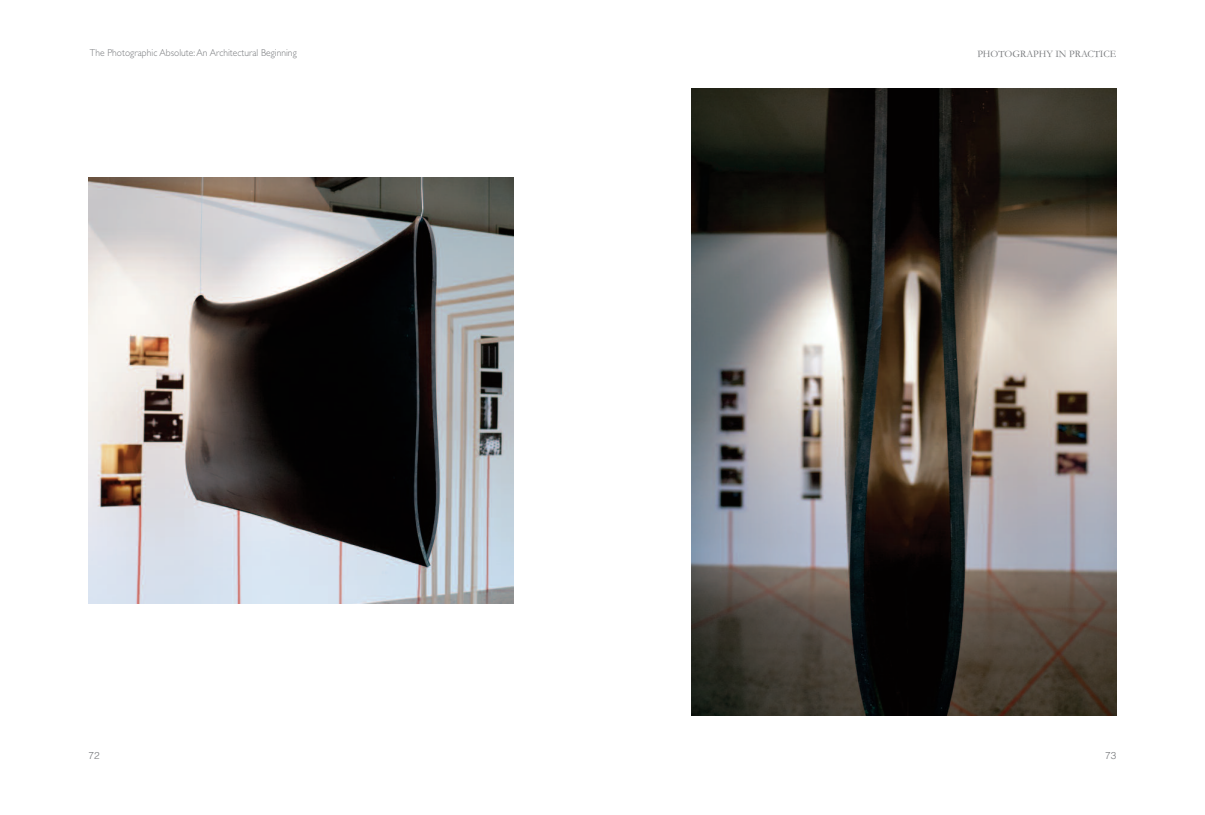
<style>
.page{position:relative;width:1205px;height:815px;background:#fff}
.page>*{position:absolute;margin:0;border:0;box-sizing:border-box;transform-origin:0 0}
.t1{font:300 10px "Gill Sans";letter-spacing:.005em;color:#76787b;scale:.95 1}
.t2{font:10px "Garamond";color:#76787b}
.t3{font:300 10px "Helvetica";color:#76787b}
</style>
<div class="page">
<img style="left:89px;top:178px;width:425px;height:425px">
<img style="left:691px;top:89px;width:425px;height:627px">
<p class="t1" style="left:90px;top:47px;width:219px">The Photographic Absolute:An Architectural Beginning</p>
<p class="t3" style="left:89px;top:747px;width:13px">72</p>
<p class="t2" style="left:977px;top:48px;width:140px">PHOTOGRAPHY IN PRACTICE</p>
<p class="t3" style="left:1105px;top:747px;width:13px">73</p>
</div>
